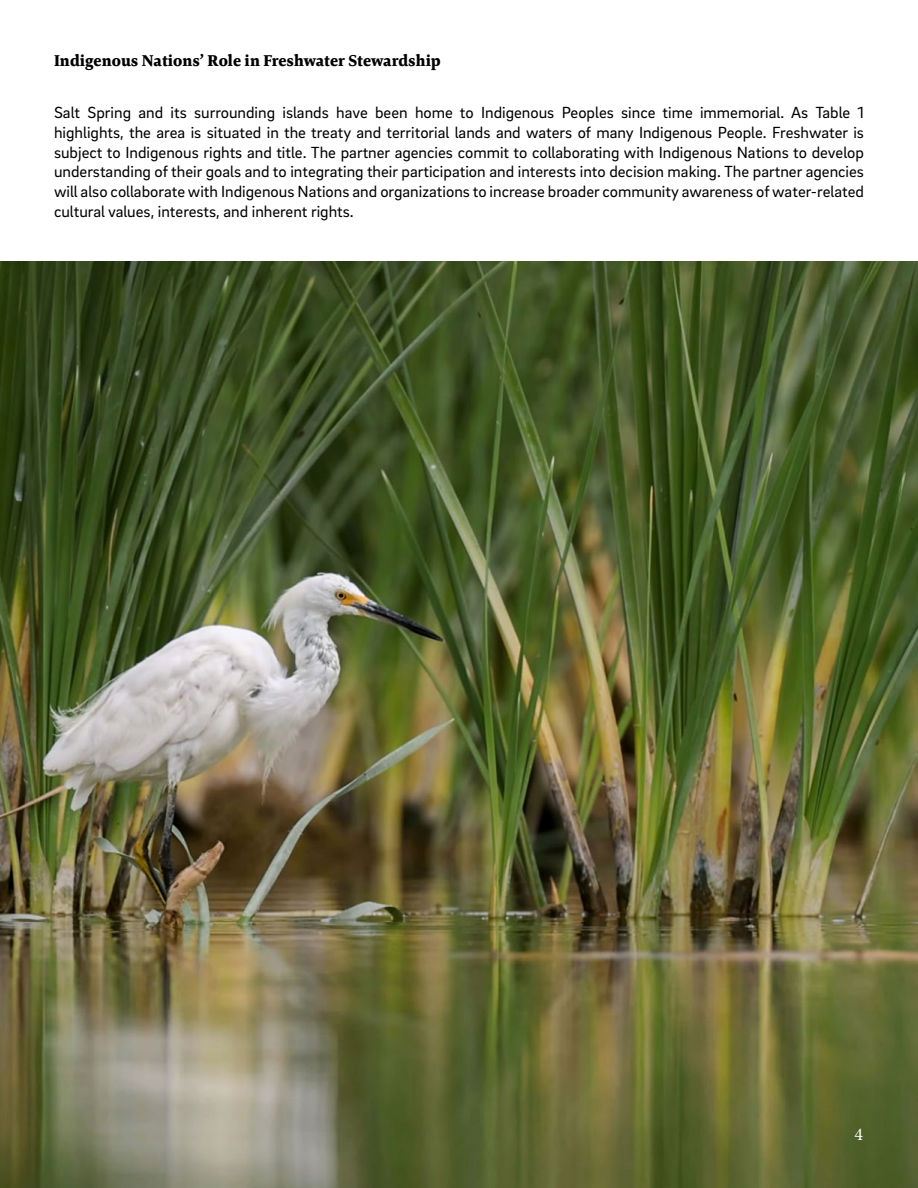
<style>
.page{position:relative;width:918px;height:1188px;background:#fff}
.page>*{position:absolute;margin:0;border:0;box-sizing:border-box;transform-origin:0 0}
.t1{font:18px "Minion Pro";color:#fff}
.t2{font:16.5px/19.8px "Brix Sans";color:#000;text-align:justify}
.t3{font:900 16.5px "Carrara";color:#000}
</style>
<div class="page">
<img style="left:0;top:261px;width:918px;height:927px">
<p class="t3" style="left:54px;top:50px;width:388px">Indigenous Nations’ Role in Freshwater Stewardship</p>
<p class="t2" style="left:54px;top:102px;width:812px">Salt Spring and its surrounding islands have been home to Indigenous Peoples since time immemorial. As Table 1 highlights, the area is situated in the treaty and territorial lands and waters of many Indigenous People. Freshwater is subject to Indigenous rights and title. The partner agencies commit to collaborating with Indigenous Nations to develop understanding of their goals and to integrating their participation and interests into decision making. The partner agencies will also collaborate with Indigenous Nations and organizations to increase broader community awareness of water-related cultural values, interests, and inherent rights.</p>
<p class="t1" style="left:854px;top:1123px;width:10px">4</p>
</div>
